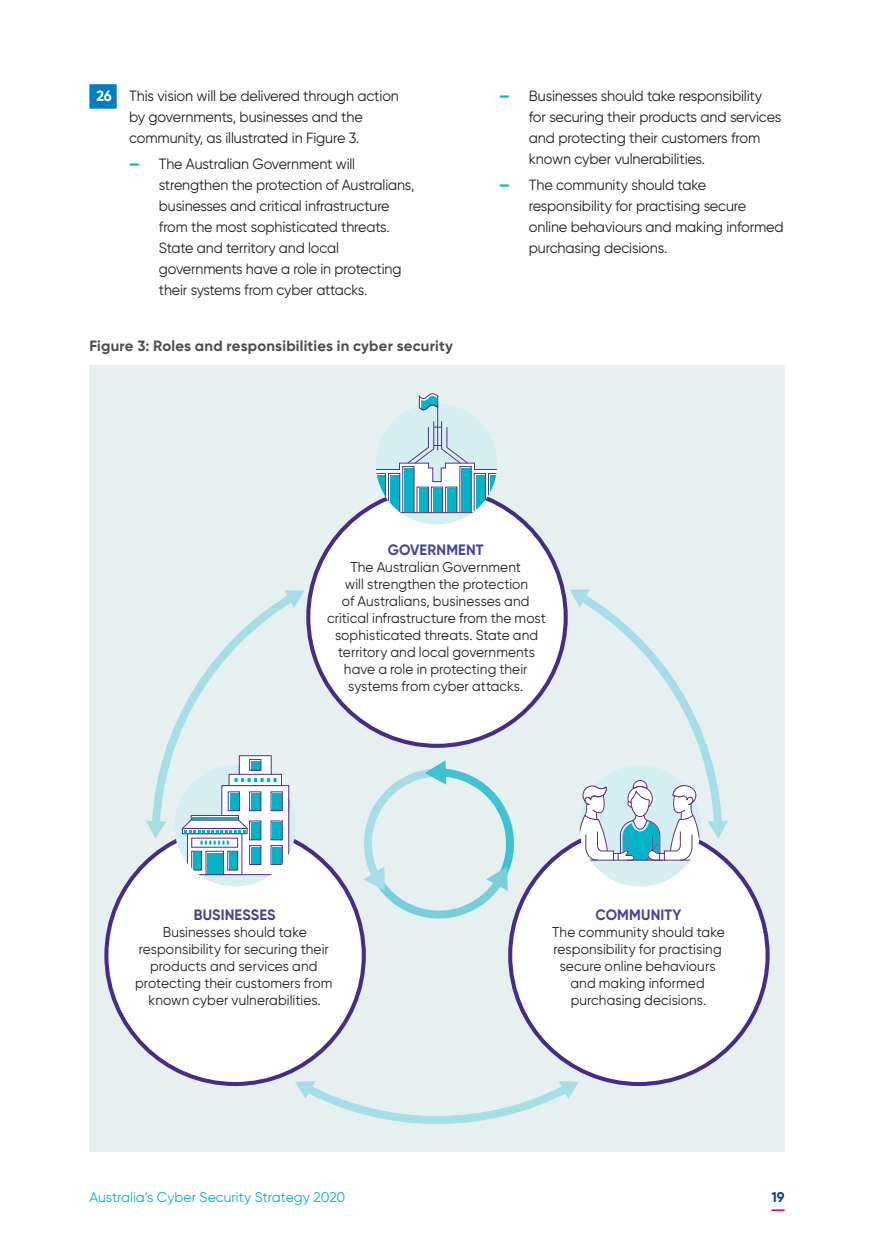
<style>
.page{position:relative;width:874px;height:1241px;background:#fff}
.page>*{position:absolute;margin:0;border:0;box-sizing:border-box;transform-origin:0 0}
.t1{font:700 15.05px "Gilroy";letter-spacing:.01em;color:#434497;scale:.96 1}
.Numbers_10{font:14.88px/21px "Gilroy";letter-spacing:-.01em;color:#231f20}
.Numbers_10-2{font:14.88px/21px "Gilroy";letter-spacing:-.01em;color:#231f20;scale:.96 1}
.Heading_4{font:700 14.88px "Gilroy";letter-spacing:.015em;color:#4b4c4d}
.t2{font:14.17px/17.2px "Gilroy";letter-spacing:.005em;color:#231f20;text-align:center;scale:.96 1}
.t3{font:14px "Gilroy";color:#00b6c8}
.t4{font:700 14px "Gilroy";color:#05428c}
.s1{font-weight:700;color:#fff}
.s2{font-weight:800;color:#00b6c8}
</style>
<div class="page">
<div style="left:89px;top:365px;width:695px;height:786px;background:#e7f0f1"></div>
<div style="left:308px;top:488px;width:257px;height:257px;background:#fff;border-radius:50%"></div>
<div style="left:106px;top:826px;width:257px;height:257px;background:#fff;border-radius:50%"></div>
<div style="left:510px;top:826px;width:257px;height:257px;background:#fff;border-radius:50%"></div>
<div style="left:579px;top:765px;width:121px;height:121px;background:#d5eef2;border-radius:50%"></div>
<div style="left:375px;top:403px;width:122px;height:121px;background:#d5eef2;border-radius:50%"></div>
<svg style="left:418px;top:393px;width:20px;height:18px"></svg>
<hr style="left:437px;top:403px;width:1px;height:47px;background:#573184">
<svg style="left:375px;top:420px;width:122px;height:93px"></svg>
<div style="left:402px;top:466px;width:12px;height:47px;border:1px solid #573184"></div>
<div style="left:174px;top:765px;width:121px;height:121px;background:#d5eef2;border-radius:50%"></div>
<div style="left:222px;top:785px;width:66px;height:89px;background:#fff"></div>
<div style="left:221px;top:785px;width:68px;height:90px;border:1px solid #573184"></div>
<div style="left:251px;top:846px;width:10px;height:18px;background:#01b4c8"></div>
<div style="left:249px;top:845px;width:12px;height:19px;border:1px solid #573184"></div>
<div style="left:272px;top:846px;width:10px;height:18px;background:#01b4c8"></div>
<div style="left:270px;top:845px;width:13px;height:19px;border:1px solid #573184"></div>
<svg style="left:189px;top:844px;width:50px;height:29px"></svg>
<div style="left:187px;top:833px;width:55px;height:42px;border:1px solid #573184"></div>
<div style="left:207px;top:852px;width:16px;height:22px;background:#01b4c8"></div>
<div style="left:193px;top:852px;width:8px;height:18px;background:#01b4c8"></div>
<div style="left:229px;top:852px;width:8px;height:18px;background:#01b4c8"></div>
<div style="left:191px;top:850px;width:11px;height:20px;border:1px solid #573184"></div>
<div style="left:227px;top:850px;width:11px;height:20px;border:1px solid #573184"></div>
<div style="left:205px;top:850px;width:19px;height:25px;border:1px solid #573184"></div>
<svg style="left:295px;top:1081px;width:283px;height:43px"></svg>
<svg style="left:567px;top:589px;width:160px;height:272px"></svg>
<svg style="left:146px;top:590px;width:159px;height:254px"></svg>
<svg style="left:355px;top:760px;width:164px;height:163px"></svg>
<div style="left:89px;top:84px;width:28px;height:25px;background:#007ec5"></div>
<svg style="left:771px;top:1209px;width:13px;height:1px"></svg>
<p class="Numbers_10" style="left:96px;top:85px;width:304px;text-align:center"><span class="s1">26</span> This vision will be delivered through action by governments, businesses and the community, as illustrated in Figure 3.</p>
<p class="Numbers_10-2" style="left:159px;top:153px;width:268px;text-indent:-30px"><span class="s2">—</span> The Australian Government will strengthen the protection of Australians, businesses and critical infrastructure from the most sophisticated threats.<br>State and territory and local governments have a role in protecting their systems from cyber attacks.</p>
<p class="Heading_4" style="left:89px;top:336px;width:365px">Figure 3: Roles and responsibilities in cyber security</p>
<p class="Numbers_10" style="left:528px;top:85px;width:254px;text-indent:-30px"><span class="s2">—</span> Businesses should take responsibility for securing their products and services and protecting their customers from known cyber vulnerabilities.</p>
<p class="Numbers_10" style="left:528px;top:174px;width:256px;text-indent:-30px"><span class="s2">—</span> The community should take responsibility for practising secure online behaviours and making informed purchasing decisions.</p>
<p class="t1" style="left:387px;top:540px;width:101px">GOVERNMENT</p>
<p class="t2" style="left:327px;top:558px;width:229px">The Australian Government<br>will strengthen the protection<br>of Australians, businesses and critical infrastructure from the most sophisticated threats. State and territory and local governments have a role in protecting their systems from cyber attacks.</p>
<p class="t1" style="left:194px;top:904px;width:87px">BUSINESSES</p>
<p class="t2" style="left:135px;top:922px;width:207px">Businesses should take responsibility for securing their products and services and protecting their customers from known cyber vulnerabilities.</p>
<p class="t1" style="left:595px;top:904px;width:91px">COMMUNITY</p>
<p class="t2" style="left:552px;top:922px;width:181px">The community should take responsibility for practising secure online behaviours and making informed purchasing decisions.</p>
<p class="t3" style="left:89px;top:1188px;width:257px">Australia’s Cyber Security Strategy 2020</p>
<p class="t4" style="left:771px;top:1187px;width:15px">19</p>
</div>
